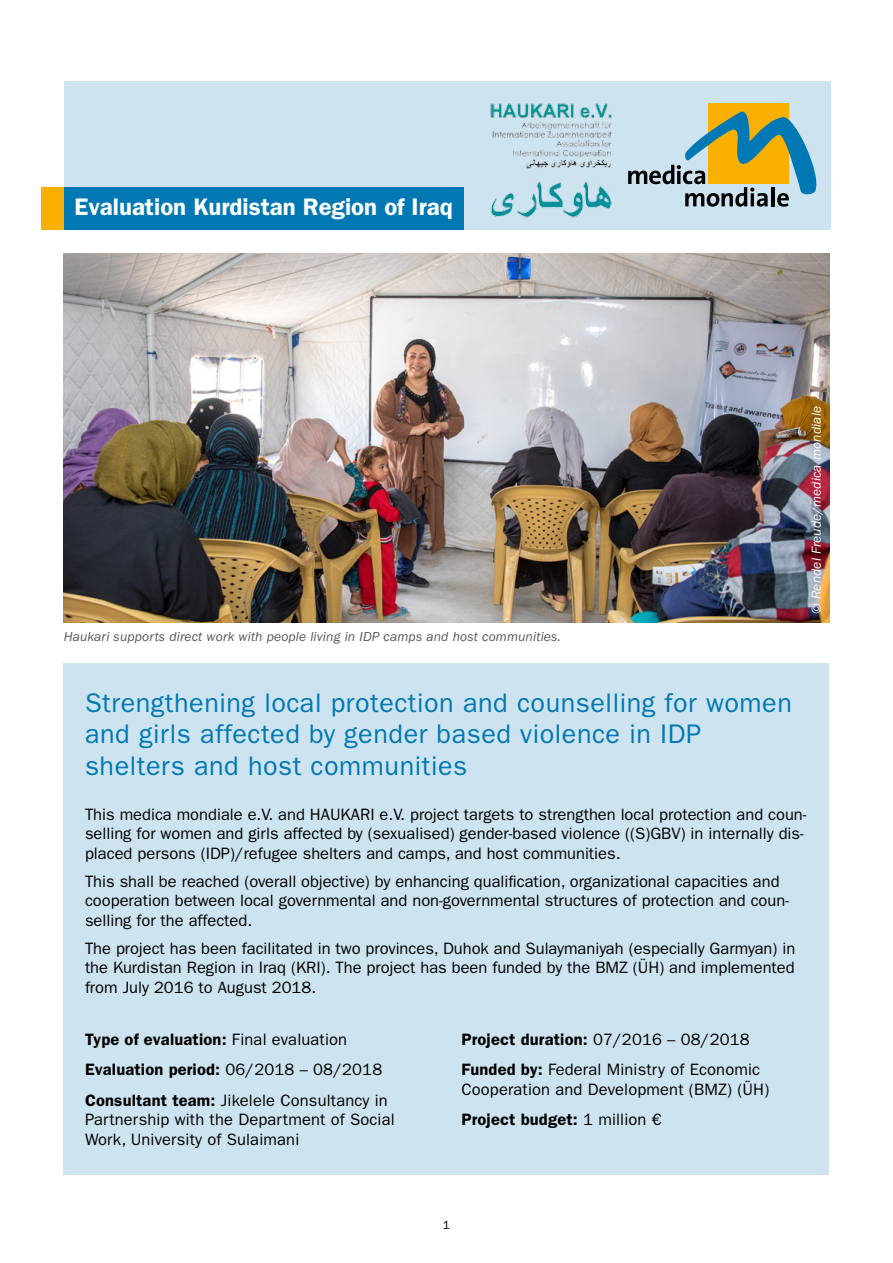
<style>
.page{position:relative;width:893px;height:1263px;background:#fff}
.page>*{position:absolute;margin:0;border:0;box-sizing:border-box;transform-origin:0 0}
.t1{font:27px/31.5px "ITC Franklin Gothic Std";letter-spacing:.02em;color:#0078b3}
.t2{font:600 24px "ITC Franklin Gothic Std";color:#fff}
.t3{font:16.5px/19.5px "ITC Franklin Gothic Std";color:#000}
.t4{font:italic 13.5px "ITC Franklin Gothic Std";letter-spacing:.01em;color:#575756}
.t5{font:italic 13.5px "ITC Franklin Gothic Std";letter-spacing:.01em;color:#fff}
.t6{font:12px "ITC Franklin Gothic Std";color:#000}
.s1{font-weight:600}
</style>
<div class="page">
<div style="left:64px;top:81px;width:766px;height:149px;background:#cde4f0"></div>
<div style="left:41px;top:187px;width:147px;height:43px;background:#f9b000"></div>
<div style="left:64px;top:187px;width:399px;height:43px;background:#0078b3"></div>
<div style="left:709px;top:104px;width:80px;height:80px;background:#f9b000"></div>
<svg style="left:628px;top:107px;width:188px;height:100px"></svg>
<img style="left:490px;top:103px;width:122px;height:114px">
<img style="left:64px;top:253px;width:765px;height:370px">
<div style="left:64px;top:663px;width:765px;height:511px;background:#cde4f0"></div>
<h2 class="t2" style="left:74px;top:193px;width:380px">Evaluation Kurdistan Region of Iraq</h2>
<p class="t4" style="left:64px;top:629px;width:499px">Haukari supports direct work with people living in IDP camps and host communities.</p>
<p class="t5" style="left:809px;top:614px;width:209px;rotate:-90deg">© Rendel Freude/medica mondiale</p>
<h1 class="t1" style="left:85px;top:687px;width:708px">Strengthening local protection and counselling for women and girls affected by gender based violence in IDP shelters and host communities</h1>
<p class="t3" style="left:85px;top:804px;width:723px">This medica mondiale e.V. and HAUKARI e.V. project targets to strengthen local protection and coun&shy;selling for women and girls affected by (sexualised) gender-based violence ((S)GBV) in internally dis&shy;placed persons (IDP)/refugee shelters and camps, and host communities.</p>
<p class="t3" style="left:85px;top:871px;width:705px">This shall be reached (overall objective) by enhancing qualification, organizational capacities and cooperation between local governmental and non-governmental structures of protection and coun&shy;selling for the affected.</p>
<p class="t3" style="left:85px;top:938px;width:712px;text-align:justify">The project has been facilitated in two provinces, Duhok and Sulaymaniyah (especially Garmyan) in the Kurdistan Region in Iraq (KRI). The project has been funded by the BMZ (ÜH) and implemented from July 2016 to August 2018.</p>
<p class="t3" style="left:85px;top:1024px;width:304px;line-height:30.5px"><span class="s1">Type of evaluation:</span> Final evaluation<br><span class="s1">Evaluation period:</span> 06/2018 – 08/2018<br><span class="s1">Consultant team:</span> Jikelele Consultancy in</p>
<p class="t3" style="left:85px;top:1110px;width:311px">Partnership with the Department of Social<br>Work, University of Sulaimani</p>
<p class="t3" style="left:461px;top:1024px;width:300px;line-height:30.5px"><span class="s1">Project duration:</span> 07/2016 – 08/2018<br><span class="s1">Funded by:</span> Federal Ministry of Economic</p>
<p class="t3" style="left:461px;top:1074px;width:309px;line-height:30.5px">Cooperation and Development (BMZ) (ÜH)<br><span class="s1">Project budget:</span> 1 million €</p>
<p class="t6" style="left:443px;top:1218px;width:9px">1</p>
</div>
